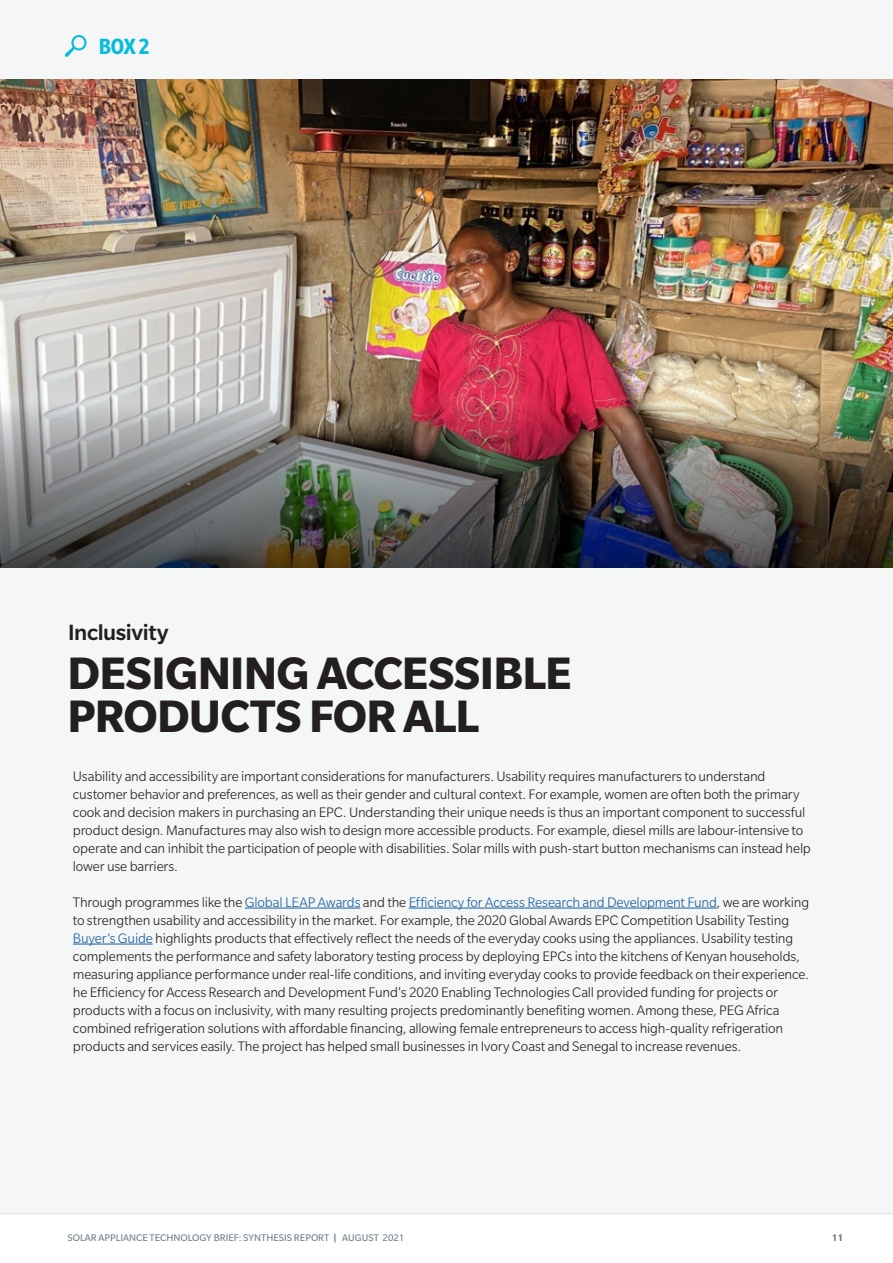
<style>
.page{position:relative;width:893px;height:1263px;background:#fff}
.page>*{position:absolute;margin:0;border:0;box-sizing:border-box;transform-origin:0 0}
.Subhead_2{font:700 49.5px/43.3px "Slate Std";letter-spacing:-.015em;color:#231f20}
.Subhead_2-2{font:500 24px "Slate Std";letter-spacing:-.015em;color:#231f20}
.Top_Intro_Header{font:700 condensed 24px "Slate Std";color:#07bbda}
.Body_Text{font:300 15px/18px "Slate Std";letter-spacing:-.01em;color:#231f20}
.t1{font:10.5px "Slate Std";color:#727f8a}
.t2{font:700 10.5px "Slate Std";color:#727f8a}
.s1{color:#175d9e}
.s2{font-weight:700}
</style>
<div class="page">
<hr style="left:0;top:1213px;width:893px;height:1px;background:#dadfe3">
<img style="left:0;top:80px;width:893px;height:324px">
<img style="left:0;top:404px;width:893px;height:163px">
<hr style="left:245px;top:908px;width:115px;height:1px;background:#175d9e">
<hr style="left:409px;top:908px;width:308px;height:1px;background:#175d9e">
<hr style="left:73px;top:944px;width:80px;height:1px;background:#175d9e">
<svg style="left:65px;top:35px;width:22px;height:22px"></svg>
<p class="Top_Intro_Header" style="left:99px;top:33px;width:53px">BOX 2</p>
<p class="Subhead_2-2" style="left:68px;top:619px;width:102px">Inclusivity</p>
<p class="Subhead_2" style="left:68px;top:651px;width:505px">DESIGNING ACCESSIBLE<br>PRODUCTS FOR ALL</p>
<p class="Body_Text" style="left:73px;top:767px;width:739px">Usability and accessibility are important considerations for manufacturers. Usability requires manufacturers to understand customer behavior and preferences, as well as their gender and cultural context. For example, women are often both the primary cook and decision makers in purchasing an EPC. Understanding their unique needs is thus an important component to successful product design. Manufactures may also wish to design more accessible products. For example, diesel mills are labour-intensive to operate and can inhibit the participation of people with disabilities. Solar mills with push-start button mechanisms can instead help lower use barriers.</p>
<p class="Body_Text" style="left:73px;top:893px;width:738px">Through programmes like the <span class="s1">Global LEAP Awards</span> and the <span class="s1">Efficiency for Access Research and Development Fund</span>, we are working to strengthen usability and accessibility in the market. For example, the 2020 Global Awards EPC Competition Usability Testing <span class="s1">Buyer’s Guide</span> highlights products that effectively reflect the needs of the everyday cooks using the appliances. Usability testing complements the performance and safety laboratory testing process by deploying EPCs into the kitchens of Kenyan households, measuring appliance performance under real-life conditions, and inviting everyday cooks to provide feedback on their experience. he Efficiency for Access Research and Development Fund's 2020 Enabling Technologies Call provided funding for projects or products with a focus on inclusivity, with many resulting projects predominantly benefiting women. Among these, PEG Africa combined refrigeration solutions with affordable financing, allowing female entrepreneurs to access high-quality refrigeration products and services easily. The project has helped small businesses in Ivory Coast and Senegal to increase revenues.</p>
<p class="t1" style="left:68px;top:1232px;width:338px">SOLAR APPLIANCE TECHNOLOGY BRIEF: SYNTHESIS REPORT <span class="s2">|</span> AUGUST 2021</p>
<p class="t2" style="left:832px;top:1232px;width:13px">11</p>
</div>
